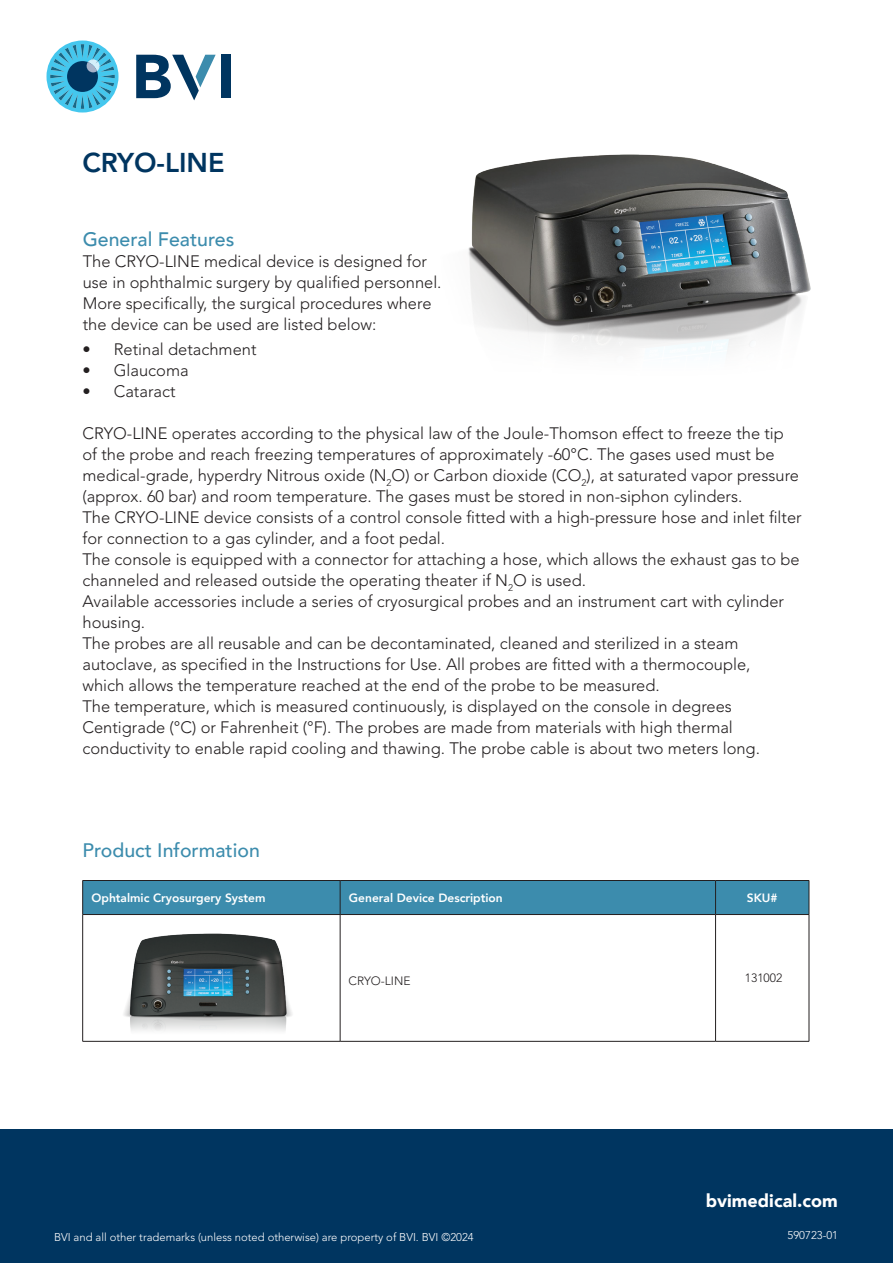
<style>
.page{position:relative;width:893px;height:1263px;background:#fff}
.page>*{position:absolute;margin:0;border:0;box-sizing:border-box;transform-origin:0 0}
.t1{font:800 27px "Avenir LT Std";color:#003560}
.t2{font:500 19.5px "Avenir";color:#3c8cad}
.t3{font:900 18px "Avenir";color:#fff}
.t4{font:300 16.5px/21px "Avenir LT Std";color:#231f20}
.t5{font:800 12px "Avenir";color:#fff}
.t6{font:300 12px "Avenir LT Std";color:#231f20}
.t7{font:300 11.25px "Avenir LT Std";color:#fff}
</style>
<div class="page">
<svg style="left:47px;top:41px;width:72px;height:72px"></svg>
<div style="left:221px;top:55px;width:10px;height:43px;background:#003560"></div>
<svg style="left:136px;top:55px;width:80px;height:45px"></svg>
<div style="left:0;top:1129px;width:893px;height:134px;background:#003560"></div>
<div style="left:83px;top:880px;width:726px;height:34px;background:#3c8cad"></div>
<svg style="left:83px;top:914px;width:726px;height:127px"></svg>
<hr style="left:82px;top:915px;width:1px;height:126px;background:#231f20">
<hr style="left:340px;top:915px;width:1px;height:126px;background:#231f20">
<hr style="left:715px;top:915px;width:1px;height:126px;background:#231f20">
<hr style="left:809px;top:915px;width:1px;height:126px;background:#231f20">
<hr style="left:82px;top:1041px;width:258px;height:1px;background:#231f20">
<hr style="left:340px;top:1041px;width:375px;height:1px;background:#231f20">
<hr style="left:716px;top:1041px;width:93px;height:1px;background:#231f20">
<hr style="left:82px;top:880px;width:258px;height:1px;background:#231f20">
<hr style="left:82px;top:881px;width:1px;height:33px;background:#231f20">
<hr style="left:340px;top:880px;width:375px;height:1px;background:#231f20">
<hr style="left:340px;top:881px;width:1px;height:33px;background:#231f20">
<hr style="left:716px;top:880px;width:93px;height:1px;background:#231f20">
<hr style="left:715px;top:881px;width:1px;height:33px;background:#231f20">
<hr style="left:809px;top:881px;width:1px;height:33px;background:#231f20">
<hr style="left:82px;top:914px;width:258px;height:1px;background:#231f20">
<hr style="left:340px;top:914px;width:375px;height:1px;background:#231f20">
<hr style="left:716px;top:914px;width:93px;height:1px;background:#231f20">
<img style="left:88px;top:915px;width:242px;height:126px">
<img style="left:468px;top:154px;width:343px;height:198px">
<h1 class="t1" style="left:82px;top:147px;width:144px">CRYO-LINE</h1>
<p class="t2" style="left:83px;top:222px;width:153px">General Features</p>
<p class="t4" style="left:83px;top:251px;width:360px">The CRYO-LINE medical device is designed for use in ophthalmic surgery by qualified personnel.<br>More specifically, the surgical procedures where the device can be used are listed below:</p>
<p class="t4" style="left:82px;top:338px;width:176px">• Retinal detachment</p>
<p class="t4" style="left:82px;top:359px;width:108px">• Glaucoma</p>
<p class="t4" style="left:82px;top:380px;width:95px">• Cataract</p>
<p class="t4" style="left:82px;top:422px;width:721px">CRYO-LINE operates according to the physical law of the Joule-Thomson effect to freeze the tip of the probe and reach freezing temperatures of approximately -60°C. The gases used must be medical-grade, hyperdry Nitrous oxide (N<sub>2</sub>O) or Carbon dioxide (CO<sub>2</sub>), at saturated vapor pressure (approx. 60 bar) and room temperature. The gases must be stored in non-siphon cylinders.<br>The CRYO-LINE device consists of a control console fitted with a high-pressure hose and inlet filter for connection to a gas cylinder, and a foot pedal.<br>The console is equipped with a connector for attaching a hose, which allows the exhaust gas to be channeled and released outside the operating theater if N<sub>2</sub>O is used.<br>Available accessories include a series of cryosurgical probes and an instrument cart with cylinder housing.<br>The probes are all reusable and can be decontaminated, cleaned and sterilized in a steam autoclave, as specified in the Instructions for Use. All probes are fitted with a thermocouple,<br>which allows the temperature reached at the end of the probe to be measured.<br>The temperature, which is measured continuously, is displayed on the console in degrees Centigrade (°C) or Fahrenheit (°F). The probes are made from materials with high thermal conductivity to enable rapid cooling and thawing. The probe cable is about two meters long.</p>
<p class="t2" style="left:82px;top:833px;width:179px">Product Information</p>
<p class="t5" style="left:92px;top:889px;width:176px">Ophtalmic Cryosurgery System</p>
<p class="t5" style="left:349px;top:889px;width:155px">General Device Description</p>
<p class="t5" style="left:747px;top:889px;width:32px">SKU#</p>
<p class="t6" style="left:349px;top:973px;width:63px">CRYO-LINE</p>
<p class="t6" style="left:745px;top:971px;width:39px">131002</p>
<p class="t3" style="left:706px;top:1185px;width:133px">bvimedical.com</p>
<p class="t7" style="left:54px;top:1230px;width:421px">BVI and all other trademarks (unless noted otherwise) are property of BVI. BVI ©2024</p>
<p class="t7" style="left:788px;top:1229px;width:52px">590723-01</p>
</div>
